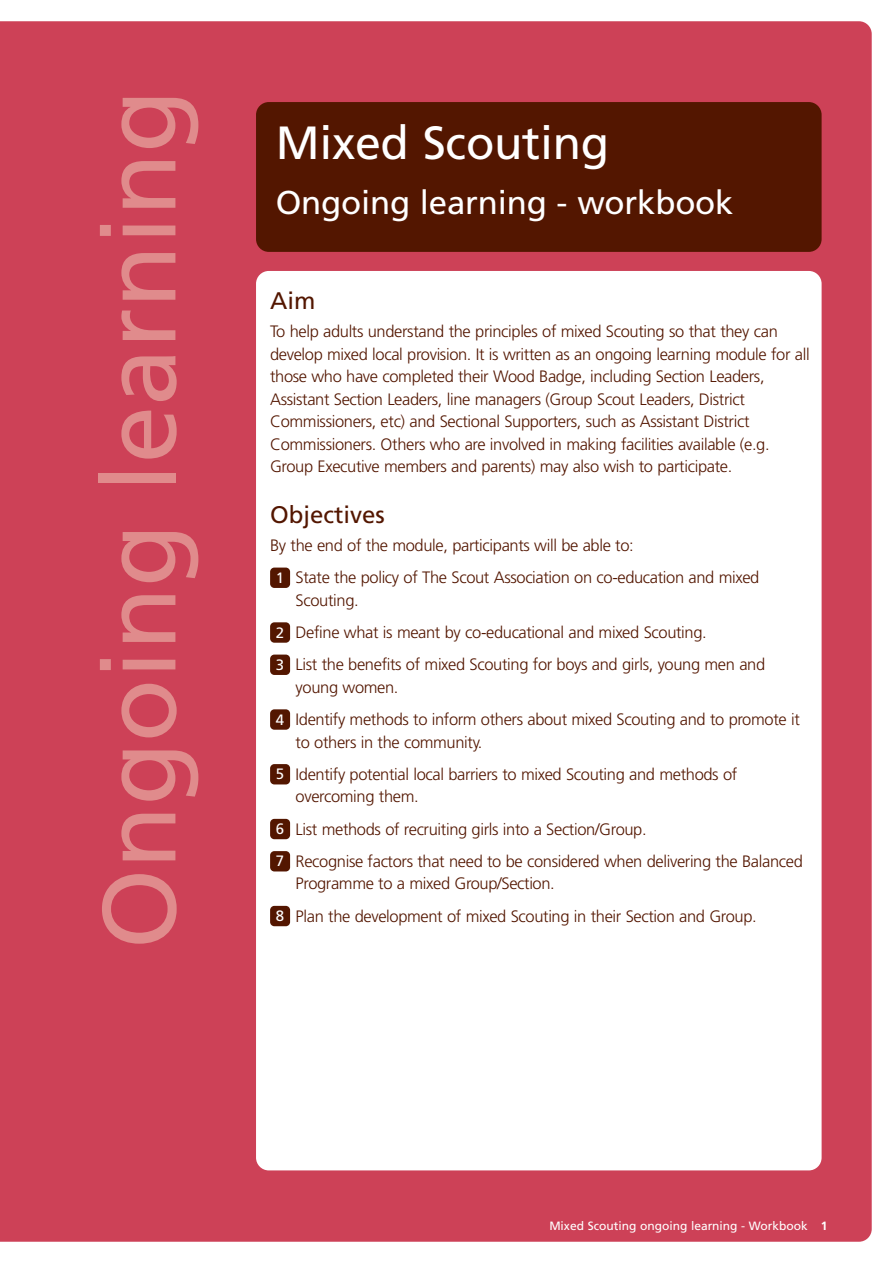
<style>
.page{position:relative;width:893px;height:1263px;background:#fff}
.page>*{position:absolute;margin:0;border:0;box-sizing:border-box;transform-origin:0 0}
.t1{font:103.5px "Frutiger";color:#e08b8c}
.t2{font:46.5px "Frutiger";letter-spacing:-.005em;color:#fff}
.t3{font:33px "Frutiger";letter-spacing:-.005em;color:#fff}
.t4{font:24px "Frutiger";color:#531600}
.t5{font:300 16.5px/32.2px "Frutiger";letter-spacing:-.02em;color:#531600}
.t6{font:15px "Frutiger";color:#fff}
.t7{font:12px "Frutiger";color:#fff}
.s1{font-weight:400;font-size:15px;color:#fff}
.s2{font-weight:700}
</style>
<div class="page">
<div style="left:0;top:21px;width:872px;height:1221px;background:#cd4157"></div>
<div style="left:256px;top:271px;width:566px;height:899px;background:#fff;border-radius:13px"></div>
<div style="left:256px;top:102px;width:566px;height:150px;background:#531600;border-radius:13px"></div>
<div style="left:270px;top:906px;width:20px;height:20px;background:#531600;border-radius:4px"></div>
<div style="left:270px;top:851px;width:20px;height:20px;background:#531600;border-radius:4px"></div>
<div style="left:270px;top:819px;width:20px;height:20px;background:#531600;border-radius:4px"></div>
<div style="left:270px;top:764px;width:20px;height:20px;background:#531600;border-radius:4px"></div>
<div style="left:270px;top:709px;width:20px;height:21px;background:#531600;border-radius:4px"></div>
<div style="left:270px;top:655px;width:20px;height:20px;background:#531600;border-radius:4px"></div>
<div style="left:270px;top:622px;width:20px;height:21px;background:#531600;border-radius:4px"></div>
<div style="left:270px;top:568px;width:20px;height:20px;background:#531600;border-radius:4px"></div>
<h1 class="t1" style="left:98px;top:949px;width:861px;rotate:-90deg">Ongoing learning</h1>
<h2 class="t2" style="left:276px;top:124px;width:335px">Mixed Scouting</h2>
<h3 class="t3" style="left:276px;top:189px;width:459px">Ongoing learning - workbook</h3>
<h3 class="t4" style="left:270px;top:291px;width:47px">Aim</h3>
<p class="t5" style="left:270px;top:322px;width:541px;line-height:22.5px">To help adults understand the principles of mixed Scouting so that they can develop mixed local provision. It is written as an ongoing learning module for all those who have completed their Wood Badge, including Section Leaders, Assistant Section Leaders, line managers (Group Scout Leaders, District Commissioners, etc) and Sectional Supporters, such as Assistant District Commissioners. Others who are involved in making facilities available (e.g.<br>Group Executive members and parents) may also wish to participate.</p>
<h3 class="t4" style="left:270px;top:505px;width:116px">Objectives</h3>
<p class="t5" style="left:296px;top:531px;width:465px;text-indent:-26px">By the end of the module, participants will be able to:<br>State the policy of The Scout Association on co-education and mixed</p>
<p class="t5" style="left:296px;top:585px;width:471px">Scouting.<br>Define what is meant by co-educational and mixed Scouting.<br>List the benefits of mixed Scouting for boys and girls, young men and</p>
<p class="t5" style="left:296px;top:672px;width:506px">young women.<br>Identify methods to inform others about mixed Scouting and to promote it</p>
<p class="t5" style="left:296px;top:727px;width:443px">to others in the community.<br>Identify potential local barriers to mixed Scouting and methods of</p>
<p class="t5" style="left:296px;top:782px;width:509px">overcoming them.<br>List methods of recruiting girls into a Section/Group.<br>Recognise factors that need to be considered when delivering the Balanced</p>
<p class="t5" style="left:276px;top:869px;width:482px;text-indent:20px">Programme to a mixed Group/Section.<br><span class="s1">8</span> Plan the development of mixed Scouting in their Section and Group.</p>
<p class="t6" style="left:276px;top:572px;width:10px">1</p>
<p class="t6" style="left:276px;top:626px;width:10px">2</p>
<p class="t6" style="left:276px;top:659px;width:10px">3</p>
<p class="t6" style="left:276px;top:713px;width:10px">4</p>
<p class="t6" style="left:276px;top:768px;width:10px">5</p>
<p class="t6" style="left:276px;top:823px;width:10px">6</p>
<p class="t6" style="left:276px;top:855px;width:10px">7</p>
<p class="t7" style="left:549px;top:1220px;width:280px">Mixed Scouting ongoing learning - Workbook <span class="s2">1</span></p>
</div>
